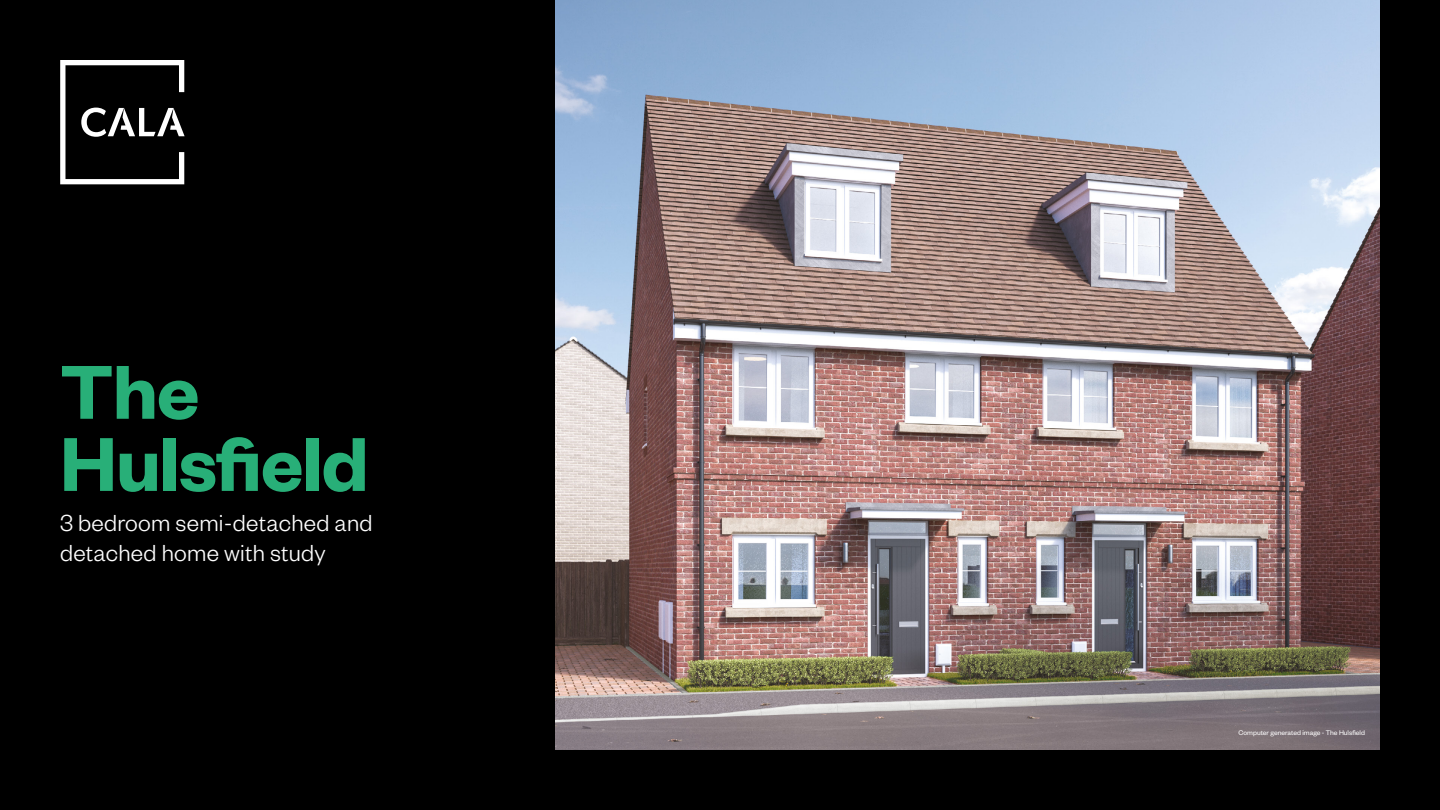
<style>
.page{position:relative;width:1440px;height:810px;background:#000}
.page>*{position:absolute;margin:0;border:0;box-sizing:border-box;transform-origin:0 0}
.t1{font:600 83.78px/72.2px "Founders Grotesk";letter-spacing:-.01em;color:#28af78}
.t2{font:300 25.5px/30px "Founders Grotesk";letter-spacing:.01em;color:#fff}
.t3{font:7.5px "Founders Grotesk";color:#fff}
</style>
<div class="page">
<img style="left:555px;top:0;width:825px;height:750px">
<svg style="left:60px;top:60px;width:125px;height:124px"></svg>
<h1 class="t1" style="left:60px;top:352px;width:310px">The<br>Hulsfield</h1>
<p class="t2" style="left:60px;top:507px;width:314px">3 bedroom semi-detached and detached home with study</p>
<p class="t3" style="left:1238px;top:728px;width:128px">Computer generated image - The Hulsfield</p>
</div>
